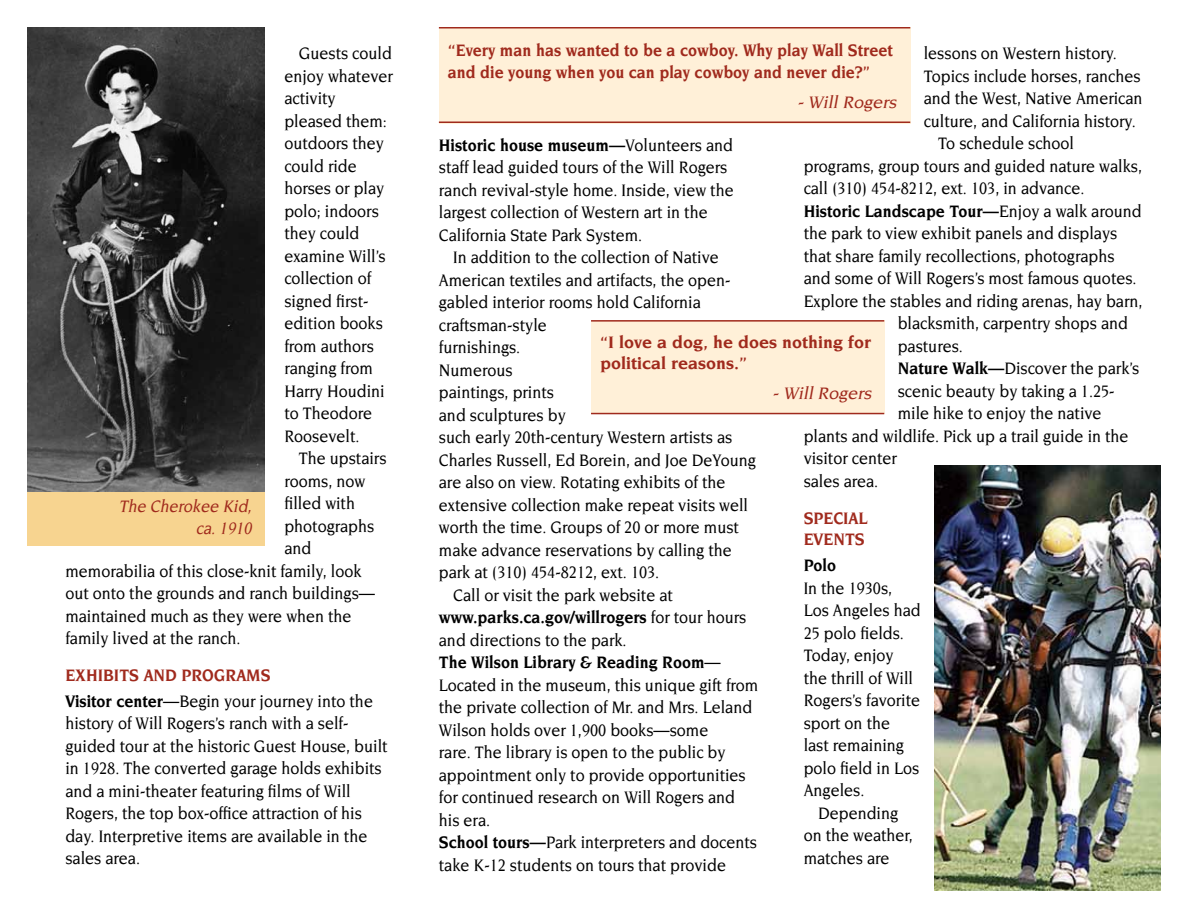
<style>
.page{position:relative;width:1188px;height:918px;background:#fff}
.page>*{position:absolute;margin:0;border:0;box-sizing:border-box;transform-origin:0 0}
.t1{font:500 18px/22.5px "Novarese";color:#000;scale:.9 1}
.t2{font:700 18px/22.5px "Novarese";color:#a02a1d}
.t3{font:700 18px "Novarese";color:#000;scale:.9 1}
.t4{font:italic 500 18px/21.6px "Novarese";color:#a02a1d;text-align:right;scale:.9 1}
.t5{font:italic 500 18px "Novarese";color:#a02a1d}
.t6{font:700 18px/21.6px "Novarese";color:#a02a1d;scale:.9 1}
.s1{font-weight:700;color:#a02a1d}
.s2{font-weight:700}
.s3{font-weight:500}
</style>
<div class="page">
<img style="left:27px;top:27px;width:237px;height:466px">
<div style="left:27px;top:493px;width:237px;height:53px;background:#f7d490"></div>
<div style="left:439px;top:27px;width:471px;height:96px;background:#fff0d8"></div>
<hr style="left:439px;top:27px;width:471px;height:1px;background:#a02a1d">
<hr style="left:439px;top:122px;width:471px;height:1px;background:#a02a1d">
<div style="left:591px;top:320px;width:293px;height:93px;background:#fff0d8"></div>
<hr style="left:591px;top:320px;width:293px;height:2px;background:#a02a1d">
<hr style="left:591px;top:413px;width:293px;height:1px;background:#a02a1d">
<img style="left:934px;top:465px;width:227px;height:426px">
<p class="t1" style="left:284px;top:42px;width:122px;text-indent:14px">Guests could enjoy whatever activity pleased them: outdoors they could ride horses or play polo; indoors they could examine Will’s collection of signed first&shy;edition books from authors ranging from<br>Harry Houdini to Theodore<br>Roosevelt.</p>
<p class="t1" style="left:299px;top:447px;width:99px">The upstairs</p>
<p class="t1" style="left:284px;top:470px;width:92px">rooms, now</p>
<p class="t1" style="left:284px;top:492px;width:80px">filled with</p>
<p class="t1" style="left:284px;top:515px;width:102px">photographs</p>
<p class="t1" style="left:284px;top:537px;width:32px">and</p>
<p class="t1" style="left:65px;top:560px;width:331px">memorabilia of this close-knit family, look</p>
<p class="t1" style="left:65px;top:582px;width:346px">out onto the grounds and ranch buildings—</p>
<p class="t1" style="left:65px;top:605px;width:320px">maintained much as they were when the</p>
<p class="t1" style="left:65px;top:627px;width:196px">family lived at the ranch.</p>
<p class="t1" style="left:65px;top:662px;width:343px;line-height:25.8px"><span class="s1">EXHIBITS AND PROGRAMS<br></span><span class="s2">Visitor center</span>—Begin your journey into the</p>
<p class="t1" style="left:65px;top:712px;width:360px">history of Will Rogers’s ranch with a self&shy;guided tour at the historic Guest House, built in 1928. The converted garage holds exhibits and a mini-theater featuring films of Will Rogers, the top box-office attraction of his day. Interpretive items are available in the sales area.</p>
<p class="t4" style="left:119px;top:495px;width:153px">The Cherokee Kid, ca.1910</p>
<p class="t2" style="left:448px;top:38px;width:447px">“Every man has wanted to be a cowboy. Why play Wall Street and die young when you can play cowboy and never die?”</p>
<p class="t5" style="left:797px;top:92px;width:104px">-WillRogers</p>
<p class="t1" style="left:924px;top:42px;width:216px">lessons on Western history.</p>
<p class="t1" style="left:924px;top:65px;width:243px">Topics include horses, ranches</p>
<p class="t1" style="left:924px;top:87px;width:245px">and the West, Native American</p>
<p class="t1" style="left:924px;top:110px;width:237px">culture, and California history.</p>
<p class="t1" style="left:938px;top:132px;width:153px">To schedule school</p>
<p class="t1" style="left:804px;top:155px;width:378px">programs, group tours and guided nature walks,</p>
<p class="t1" style="left:804px;top:177px;width:313px">call (310) 454-8212, ext. 103, in advance.</p>
<p class="t3" style="left:804px;top:201px;width:377px">Historic Landscape Tour—<span class="s3">Enjoy a walk around</span></p>
<p class="t1" style="left:804px;top:222px;width:350px">the park to view exhibit panels and displays</p>
<p class="t1" style="left:804px;top:245px;width:347px">that share family recollections, photographs</p>
<p class="t1" style="left:804px;top:267px;width:371px">and some of Will Rogers’s most famous quotes.</p>
<p class="t1" style="left:804px;top:290px;width:378px">Explore the stables and riding arenas, hay barn,</p>
<p class="t1" style="left:898px;top:312px;width:257px">blacksmith, carpentry shops and</p>
<p class="t1" style="left:898px;top:335px;width:74px">pastures.</p>
<p class="t1" style="left:898px;top:357px;width:270px"><span class="s2">Nature Walk—</span>Discover the park’s</p>
<p class="t1" style="left:898px;top:380px;width:243px">scenic beauty by taking a 1.25-</p>
<p class="t1" style="left:898px;top:402px;width:228px">mile hike to enjoy the native</p>
<p class="t1" style="left:804px;top:425px;width:363px">plants and wildlife. Pick up a trail guide in the</p>
<p class="t1" style="left:804px;top:447px;width:105px">visitor center</p>
<p class="t1" style="left:804px;top:470px;width:84px">sales area.</p>
<p class="t6" style="left:804px;top:507px;width:72px">SPECIAL<br>EVENTS</p>
<p class="t3" style="left:804px;top:555px;width:38px">Polo</p>
<p class="t1" style="left:804px;top:576px;width:132px">In the 1930s,<br>Los Angeles had<br>25 polo fields.<br>Today, enjoy the thrill of Will<br>Rogers’s favorite sport on the<br>last remaining polo field in Los<br>Angeles.</p>
<p class="t1" style="left:804px;top:801px;width:123px;text-indent:14px">Depending on the weather, matches are</p>
<p class="t1" style="left:439px;top:134px;width:329px"><span class="s2">Historic house museum—</span>Volunteers and staff lead guided tours of the Will Rogers ranch revival-style home. Inside, view the largest collection of Western art in the California State Park System.</p>
<p class="t1" style="left:453px;top:246px;width:297px">In addition to the collection of Native</p>
<p class="t1" style="left:439px;top:269px;width:325px">American textiles and artifacts, the open-</p>
<p class="t1" style="left:439px;top:291px;width:293px">gabled interior rooms hold California</p>
<p class="t1" style="left:439px;top:314px;width:121px">craftsman-style</p>
<p class="t1" style="left:439px;top:336px;width:92px">furnishings.</p>
<p class="t1" style="left:439px;top:359px;width:83px">Numerous</p>
<p class="t1" style="left:439px;top:381px;width:129px">paintings, prints</p>
<p class="t1" style="left:439px;top:404px;width:142px">and sculptures by</p>
<p class="t1" style="left:439px;top:426px;width:328px">such early 20th-century Western artists as</p>
<p class="t1" style="left:439px;top:449px;width:354px">Charles Russell, Ed Borein, and Joe DeYoung</p>
<p class="t1" style="left:439px;top:471px;width:320px">are also on view. Rotating exhibits of the</p>
<p class="t1" style="left:439px;top:494px;width:345px">extensive collection make repeat visits well</p>
<p class="t1" style="left:439px;top:516px;width:335px">worth the time. Groups of 20 or more must</p>
<p class="t1" style="left:439px;top:539px;width:327px">make advance reservations by calling the</p>
<p class="t1" style="left:439px;top:561px;width:246px">park at (310) 454-8212, ext. 103.</p>
<p class="t1" style="left:453px;top:584px;width:246px">Call or visit the park website at</p>
<p class="t3" style="left:439px;top:607px;width:343px">www.parks.ca.gov/willrogers <span class="s3">for tour hours</span></p>
<p class="t1" style="left:439px;top:629px;width:210px">and directions to the park.</p>
<p class="t3" style="left:439px;top:652px;width:315px">The Wilson Library &amp; Reading Room<span class="s3">—</span></p>
<p class="t1" style="left:439px;top:674px;width:357px">Located in the museum, this unique gift from</p>
<p class="t1" style="left:439px;top:696px;width:350px">the private collection of Mr. and Mrs. Leland</p>
<p class="t1" style="left:439px;top:719px;width:301px">Wilson holds over 1,900 books—some</p>
<p class="t1" style="left:439px;top:741px;width:320px">rare. The library is open to the public by</p>
<p class="t1" style="left:439px;top:764px;width:343px">appointment only to provide opportunities</p>
<p class="t1" style="left:439px;top:786px;width:331px">for continued research on Will Rogers and</p>
<p class="t1" style="left:439px;top:809px;width:59px">his era.</p>
<p class="t1" style="left:439px;top:831px;width:355px"><span class="s2">School tours—</span>Park interpreters and docents</p>
<p class="t1" style="left:439px;top:854px;width:321px">take K-12 students on tours that provide</p>
<p class="t2" style="left:600px;top:331px;width:273px;line-height:21.6px">“I love a dog, he does nothing for political reasons.”</p>
<p class="t5" style="left:773px;top:383px;width:104px">-WillRogers</p>
</div>
